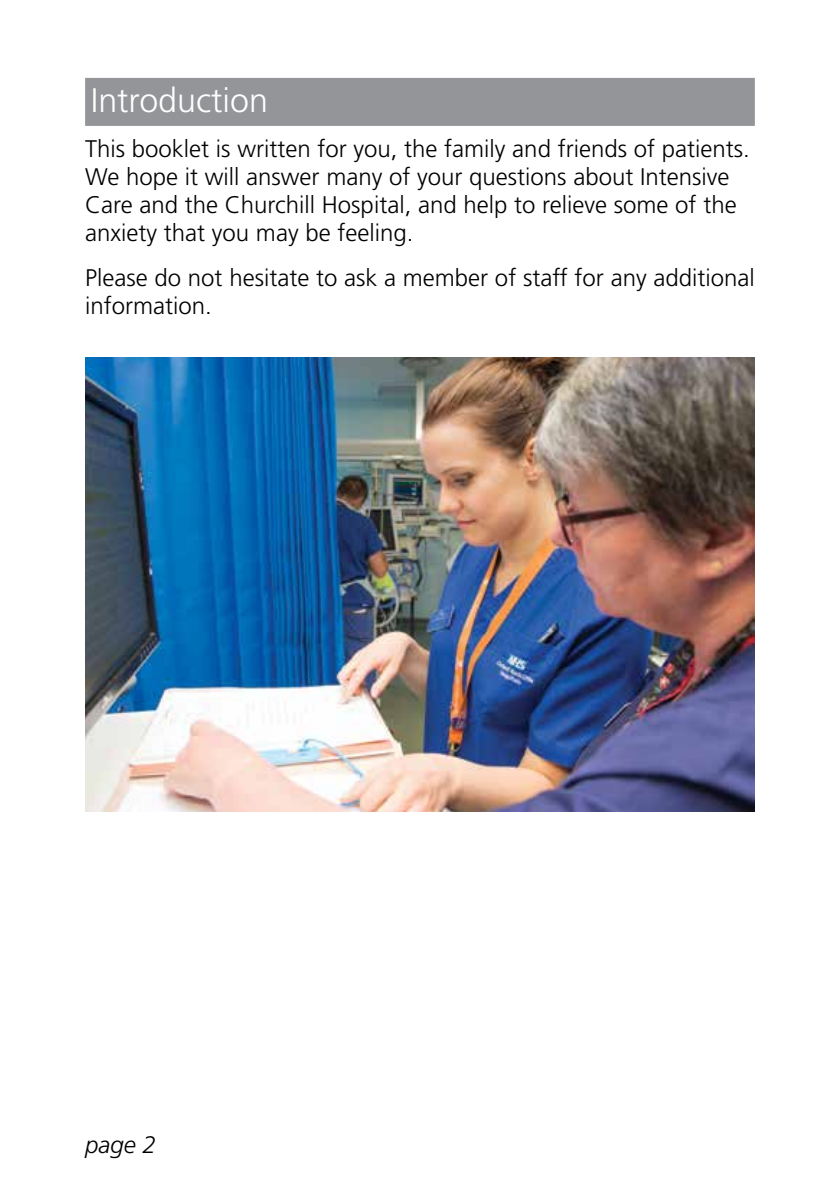
<style>
.page{position:relative;width:840px;height:1191px;background:#fff}
.page>*{position:absolute;margin:0;border:0;box-sizing:border-box;transform-origin:0 0}
.t1{font:300 34px "Frutiger";color:#fff}
.t2{font:300 24px/28px "Frutiger";color:#000}
.t3{font:italic 300 24px "Frutiger";color:#000}
</style>
<div class="page">
<img style="left:85px;top:357px;width:669px;height:454px">
<div style="left:85px;top:78px;width:669px;height:48px;background:#939598"></div>
<h1 class="t1" style="left:91px;top:81px;width:178px">Introduction</h1>
<p class="t2" style="left:85px;top:134px;width:666px">This booklet is written for you, the family and friends of patients.<br>We hope it will answer many of your questions about Intensive Care and the Churchill Hospital, and help to relieve some of the anxiety that you may be feeling.</p>
<p class="t2" style="left:85px;top:263px;width:670px">Please do not hesitate to ask a member of staff for any additional information.</p>
<p class="t3" style="left:85px;top:1131px;width:72px">page 2</p>
</div>
